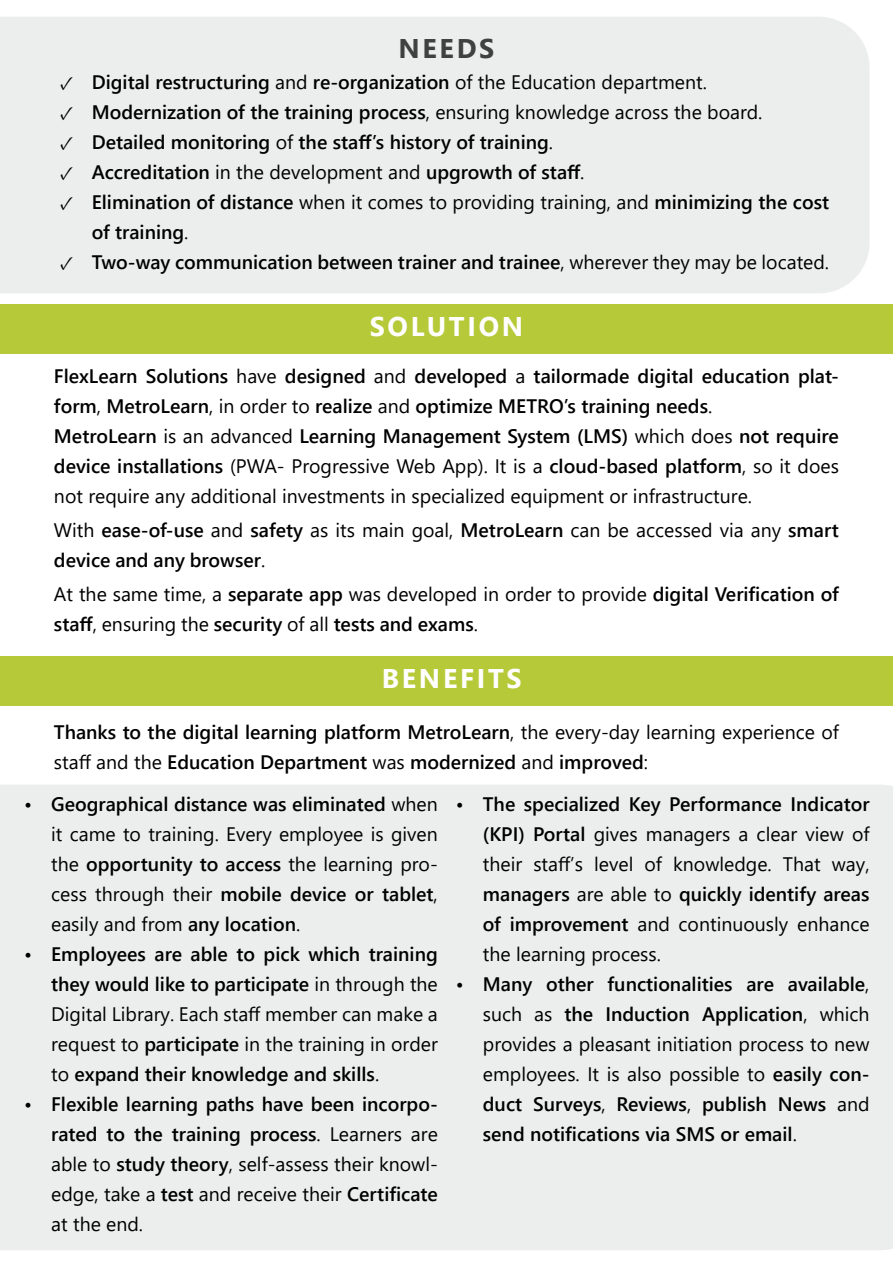
<style>
.page{position:relative;width:893px;height:1263px;background:#fff}
.page>*{position:absolute;margin:0;border:0;box-sizing:border-box;transform-origin:0 0}
.t1{font:700 27px "Segoe UI";letter-spacing:.1em;color:#fff}
.t2{font:700 27px "Segoe UI";letter-spacing:.1em;color:#3f4040}
.t3{font:600 19.5px/30px "Segoe UI";color:#000}
.t4{font:19.5px/30px "Segoe UI";color:#000;text-align:justify}
.s1{font-family:"Minion Pro";font-weight:400}
.s2{font-weight:400}
.s3{font-weight:600}
</style>
<div class="page">
<div style="left:0;top:17px;width:870px;height:276px;background:#eceded"></div>
<div style="left:0;top:785px;width:893px;height:465px;background:#eceded"></div>
<div style="left:0;top:304px;width:893px;height:50px;background:#b6c939"></div>
<div style="left:0;top:656px;width:893px;height:50px;background:#b6c939"></div>
<h1 class="t2" style="left:399px;top:23px;width:97px">NEEDS</h1>
<p class="t3" style="left:60px;top:65px;width:648px"><span class="s1">✓</span> Digital restructuring <span class="s2">and</span> re-organization <span class="s2">of the Education department.</span></p>
<p class="t3" style="left:60px;top:95px;width:704px"><span class="s1">✓</span> Modernization of the training process<span class="s2">, ensuring knowledge across the board.</span></p>
<p class="t3" style="left:60px;top:125px;width:494px"><span class="s1">✓</span> Detailed monitoring <span class="s2">of</span> the staff’s history of training<span class="s2">.</span></p>
<p class="t3" style="left:60px;top:155px;width:526px"><span class="s1">✓</span> Accreditation <span class="s2">in the development and</span> upgrowth of staff<span class="s2">.</span></p>
<p class="t3" style="left:92px;top:185px;width:739px;text-indent:-31px"><span class="s1">✓</span> Elimination of distance <span class="s2">when it comes to providing training, and</span> minimizing the cost of training<span class="s2">.</span></p>
<p class="t3" style="left:60px;top:245px;width:770px"><span class="s1">✓</span> Two-way communication between trainer and trainee<span class="s2">, wherever they may be located.</span></p>
<h1 class="t1" style="left:370px;top:301px;width:155px">SOLUTION</h1>
<p class="t3" style="left:54px;top:360px;width:786px">FlexLearn Solutions <span class="s2">have</span> designed <span class="s2">and</span> developed <span class="s2">a</span> tailormade digital education plat&shy;form<span class="s2">,</span> MetroLearn<span class="s2">, in order to</span> realize <span class="s2">and</span> optimize METRO’s training needs<span class="s2">.<br></span>MetroLearn <span class="s2">is an advanced</span> Learning Management System (LMS) <span class="s2">which does</span> not require device installations <span class="s2">(PWA- Progressive Web App). It is a</span> cloud-based platform<span class="s2">, so it does not require any additional investments in specialized equipment or infrastructure.</span></p>
<p class="t3" style="left:54px;top:513px;width:786px"><span class="s2">With</span> ease-of-use <span class="s2">and</span> safety <span class="s2">as its main goal,</span> MetroLearn <span class="s2">can be accessed via any</span> smart device and any browser<span class="s2">.</span></p>
<p class="t4" style="left:54px;top:577px;width:786px">At the same time, a <span class="s3">separate app</span> was developed in order to provide <span class="s3">digital Verification of staff</span>, ensuring the <span class="s3">security</span> of all <span class="s3">tests and exams</span>.</p>
<h1 class="t1" style="left:382px;top:653px;width:141px">BENEFITS</h1>
<p class="t3" style="left:54px;top:716px;width:786px">Thanks to the digital learning platform MetroLearn<span class="s2">, the every-day learning experience of staff and the</span> Education Department <span class="s2">was</span> modernized <span class="s2">and</span> improved<span class="s2">:</span></p>
<p class="t4" style="left:51px;top:787px;width:388px;text-indent:-27px"><span class="s3">• Geographical distance was eliminated</span> when it came to training. Every employee is given the <span class="s3">opportunity to access</span> the learning pro&shy;cess through their <span class="s3">mobile device or tablet</span>, easily and from <span class="s3">any location</span>.</p>
<p class="t3" style="left:51px;top:937px;width:388px;text-align:justify;text-indent:-27px">• Employees are able to pick which training they would like to participate <span class="s2">in through the Digital Library. Each staff member can make a request to</span> participate <span class="s2">in the training in order to</span> expand their knowledge and skills<span class="s2">.</span></p>
<p class="t3" style="left:51px;top:1087px;width:388px;text-align:justify;text-indent:-27px">• Flexible learning paths have been incorpo&shy;rated to the training process<span class="s2">. Learners are able to</span> study theory<span class="s2">, self-assess their knowl&shy;edge, take a</span> test <span class="s2">and receive their</span> Certificate <span class="s2">at the end.</span></p>
<p class="t4" style="left:483px;top:787px;width:388px;text-indent:-27px"><span class="s3">• The specialized Key Performance Indicator (KPI) Portal</span> gives managers a clear view of their staff’s level of knowledge. That way, <span class="s3">managers</span> are able to <span class="s3">quickly identify areas of improvement</span> and continuously enhance the learning process.</p>
<p class="t3" style="left:483px;top:967px;width:388px;text-align:justify;text-indent:-27px">• Many other functionalities are available<span class="s2">, such as</span> the Induction Application<span class="s2">, which provides a pleasant initiation process to new employees. It is also possible to</span> easily con&shy;duct Surveys<span class="s2">,</span> Reviews<span class="s2">,</span> publish News <span class="s2">and </span>send notifications via SMS or email<span class="s2">.</span></p>
</div>
